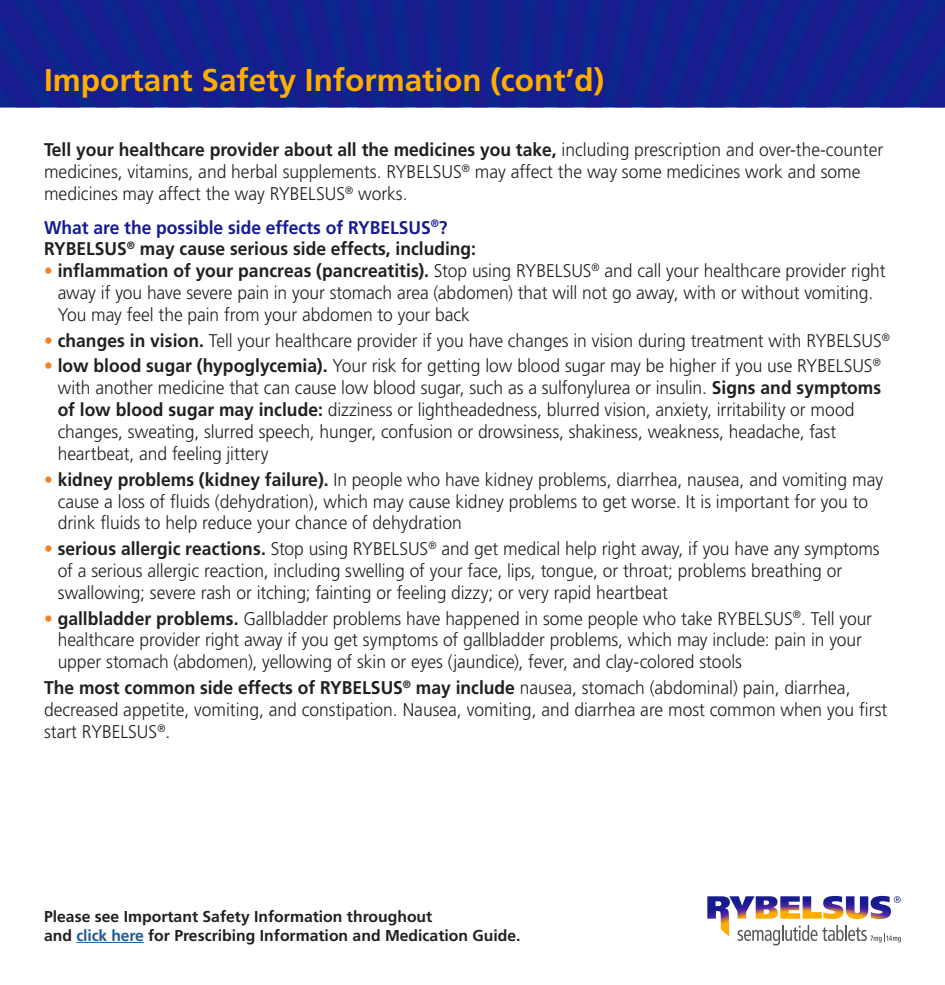
<style>
.page{position:relative;width:945px;height:985px;background:#fff}
.page>*{position:absolute;margin:0;border:0;box-sizing:border-box;transform-origin:0 0}
.t1{font:700 31.5px "Frutiger LT Std";color:#ffad00}
.body_copy{font:300 18.38px/21.9px "Frutiger LT Std";color:#231f20;scale:.95 1}
.subheading_-_blue{font:700 18.38px/21.9px "Frutiger LT Std";color:#231f20;scale:.95 1}
.t2{font:700 15.75px/19.2px "Frutiger LT Std";color:#231f20}
.s1{font-weight:700}
.s2{color:#171c8f}
.s3{color:#f58120}
.s4{color:#175d9e}
</style>
<div class="page">
<div style="left:0;top:0;width:945px;height:107px;background:#171c8f"></div>
<svg style="left:707px;top:895px;width:194px;height:50px"></svg>
<hr style="left:76px;top:941px;width:68px;height:1px;background:#175d9e">
<p class="t1" style="left:44px;top:62px;width:562px">Important Safety Information (cont’d)</p>
<p class="body_copy" style="left:44px;top:139px;width:885px"><span class="s1">Tell your healthcare provider about all the medicines you take,</span> including prescription and over-the-counter medicines, vitamins, and herbal supplements. RYBELSUS<sup>®</sup> may affect the way some medicines work and some medicines may affect the way RYBELSUS<sup>®</sup> works.</p>
<p class="subheading_-_blue" style="left:44px;top:216px;width:456px"><span class="s2">What are the possible side effects of RYBELSUS</span><sup>®</sup><span class="s2">?<br></span>RYBELSUS<sup>®</sup> may cause serious side effects, including:</p>
<p class="body_copy" style="left:58px;top:260px;width:873px;text-indent:-14px"><span class="s3">•</span> <span class="s1">inflammation of your pancreas (pancreatitis).</span> Stop using RYBELSUS<sup>®</sup> and call your healthcare provider right away if you have severe pain in your stomach area (abdomen) that will not go away, with or without vomiting.<br>You may feel the pain from your abdomen to your back</p>
<p class="body_copy" style="left:44px;top:330px;width:892px"><span class="s3">•</span> <span class="s1">changes in vision.</span> Tell your healthcare provider if you have changes in vision during treatment with RYBELSUS<sup>®</sup></p>
<p class="body_copy" style="left:58px;top:355px;width:869px;text-indent:-14px"><span class="s3">•</span> <span class="s1">low blood sugar (hypoglycemia).</span> Your risk for getting low blood sugar may be higher if you use RYBELSUS<sup>® </sup>with another medicine that can cause low blood sugar, such as a sulfonylurea or insulin. <span class="s1">Signs and symptoms of low blood sugar may include:</span> dizziness or lightheadedness, blurred vision, anxiety, irritability or mood changes, sweating, slurred speech, hunger, confusion or drowsiness, shakiness, weakness, headache, fast heartbeat, and feeling jittery</p>
<p class="body_copy" style="left:58px;top:468px;width:870px;text-indent:-14px"><span class="s3">•</span> <span class="s1">kidney problems (kidney failure).</span> In people who have kidney problems, diarrhea, nausea, and vomiting may cause a loss of fluids (dehydration), which may cause kidney problems to get worse. It is important for you to drink fluids to help reduce your chance of dehydration</p>
<p class="body_copy" style="left:58px;top:538px;width:867px;text-indent:-14px"><span class="s3">•</span> <span class="s1">serious allergic reactions.</span> Stop using RYBELSUS<sup>®</sup> and get medical help right away, if you have any symptoms of a serious allergic reaction, including swelling of your face, lips, tongue, or throat; problems breathing or swallowing; severe rash or itching; fainting or feeling dizzy; or very rapid heartbeat</p>
<p class="body_copy" style="left:58px;top:607px;width:859px;text-indent:-14px"><span class="s3">•</span> <span class="s1">gallbladder problems.</span> Gallbladder problems have happened in some people who take RYBELSUS<sup>®</sup>. Tell your healthcare provider right away if you get symptoms of gallbladder problems, which may include: pain in your upper stomach (abdomen), yellowing of skin or eyes (jaundice), fever, and clay-colored stools</p>
<p class="body_copy" style="left:44px;top:677px;width:889px"><span class="s1">The most common side effects of RYBELSUS</span><sup>®</sup> <span class="s1">may include</span> nausea, stomach (abdominal) pain, diarrhea, decreased appetite, vomiting, and constipation. Nausea, vomiting, and diarrhea are most common when you first start RYBELSUS<sup>®</sup>.</p>
<p class="t2" style="left:44px;top:906px;width:478px">Please see Important Safety Information throughout<br>and <span class="s4">click here</span> for Prescribing Information and Medication Guide.</p>
</div>
